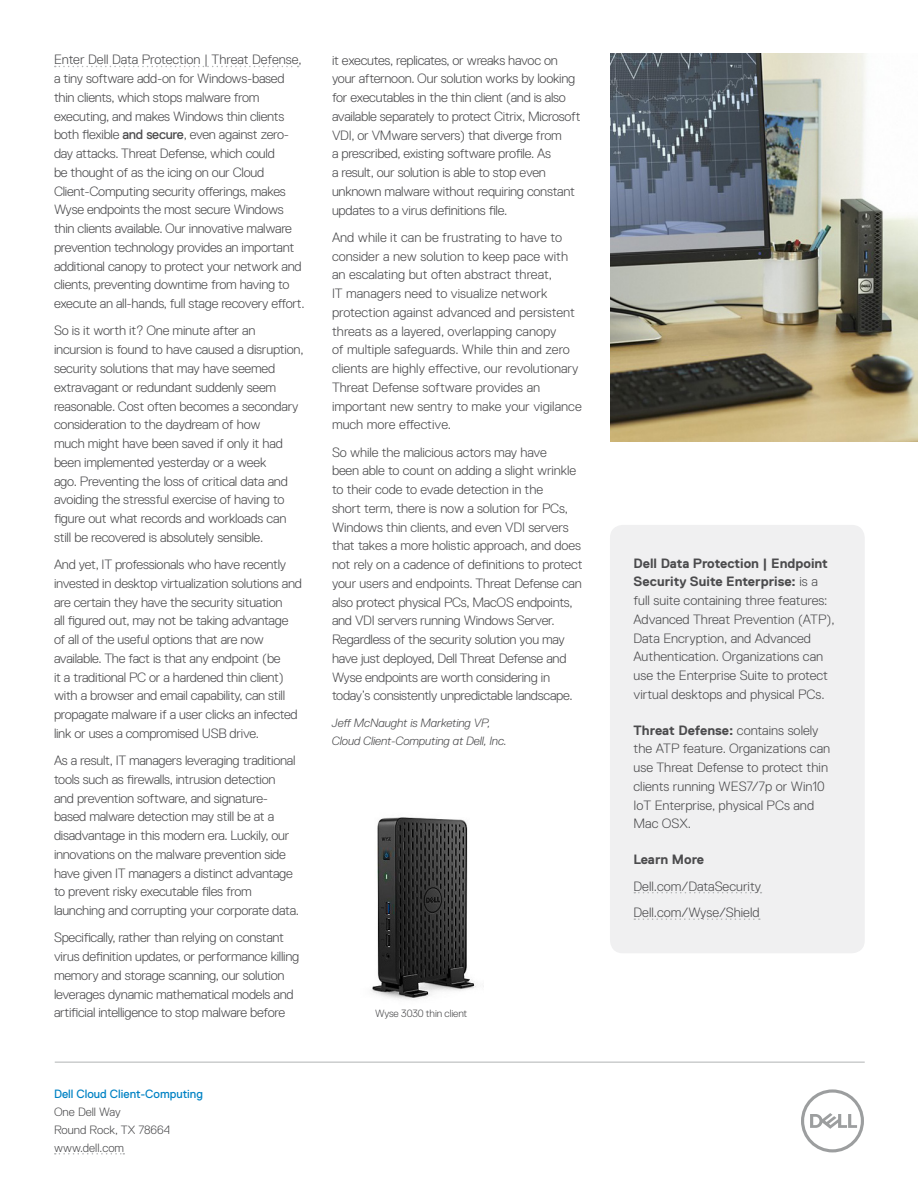
<style>
.page{position:relative;width:918px;height:1188px;background:#fff}
.page>*{position:absolute;margin:0;border:0;box-sizing:border-box;transform-origin:0 0}
.t1{font:300 13.5px/18.8px "Dell Replica";letter-spacing:-.02em;color:#4b4b4d}
.t2{font:300 13.5px/18.8px "Dell Replica";color:#4b4b4d}
.t3{font:700 13.5px "Dell Replica";color:#4b4b4d}
.t4{font:italic 300 12px/17.2px "Dell Replica";letter-spacing:-.01em;color:#4b4b4d}
.t5{font:300 12px/18px "Dell Replica";color:#4b4b4d}
.t6{font:12px "Dell Replica";color:#0082c4}
.t7{font:300 10.5px "Dell Replica";letter-spacing:-.015em;color:#4b4b4d}
.s1{font-weight:400}
.s2{font-weight:700}
</style>
<div class="page">
<div style="left:610px;top:525px;width:255px;height:428px;background:#f0f0f1;border-radius:13px"></div>
<svg style="left:55px;top:66px;width:244px;height:1px"></svg>
<img style="left:610px;top:54px;width:308px;height:388px">
<svg style="left:634px;top:892px;width:128px;height:1px"></svg>
<svg style="left:634px;top:918px;width:126px;height:2px"></svg>
<hr style="left:55px;top:1062px;width:810px;height:1px;background:#b1b3b4">
<svg style="left:801px;top:1089px;width:63px;height:63px"></svg>
<svg style="left:55px;top:1153px;width:69px;height:2px"></svg>
<img style="left:370px;top:817px;width:106px;height:183px">
<p class="t1" style="left:54px;top:51px;width:252px">Enter Dell Data Protection | Threat Defense, a tiny software add-on for Windows-based thin clients, which stops malware from executing, and makes Windows thin clients both flexible <span class="s1">and secure</span>, even against zero&shy;day attacks. Threat Defense, which could<br>be thought of as the icing on our Cloud Client-Computing security offerings, makes Wyse endpoints the most secure Windows thin clients available. Our innovative malware prevention technology provides an important additional canopy to protect your network and clients, preventing downtime from having to execute an all-hands, full stage recovery effort.</p>
<p class="t1" style="left:54px;top:322px;width:251px">So is it worth it? One minute after an incursion is found to have caused a disruption, security solutions that may have seemed extravagant or redundant suddenly seem reasonable. Cost often becomes a secondary consideration to the daydream of how<br>much might have been saved if only it had been implemented yesterday or a week<br>ago. Preventing the loss of critical data and avoiding the stressful exercise of having to figure out what records and workloads can still be recovered is absolutely sensible.</p>
<p class="t1" style="left:54px;top:555px;width:249px">And yet, IT professionals who have recently invested in desktop virtualization solutions and are certain they have the security situation<br>all figured out, may not be taking advantage of all of the useful options that are now available. The fact is that any endpoint (be<br>it a traditional PC or a hardened thin client) with a browser and email capability, can still propagate malware if a user clicks an infected link or uses a compromised USB drive.</p>
<p class="t1" style="left:54px;top:751px;width:247px">As a result, IT managers leveraging traditional tools such as firewalls, intrusion detection<br>and prevention software, and signature&shy;based malware detection may still be at a disadvantage in this modern era. Luckily, our innovations on the malware prevention side have given IT managers a distinct advantage to prevent risky executable files from launching and corrupting your corporate data.</p>
<p class="t1" style="left:54px;top:928px;width:247px">Specifically, rather than relying on constant virus definition updates, or performance killing memory and storage scanning, our solution leverages dynamic mathematical models and artificial intelligence to stop malware before</p>
<p class="t6" style="left:54px;top:1087px;width:151px">Dell Cloud Client-Computing</p>
<p class="t5" style="left:54px;top:1103px;width:118px">One Dell Way<br>Round Rock, TX 78664 www.dell.com</p>
<p class="t1" style="left:332px;top:51px;width:250px">it executes, replicates, or wreaks havoc on your afternoon. Our solution works by looking for executables in the thin client (and is also available separately to protect Citrix, Microsoft VDI, or VMware servers) that diverge from<br>a prescribed, existing software profile. As<br>a result, our solution is able to stop even unknown malware without requiring constant updates to a virus definitions file.</p>
<p class="t2" style="left:332px;top:228px;width:251px">And while it can be frustrating to have to consider a new solution to keep pace with an escalating but often abstract threat,<br>IT managers need to visualize network protection against advanced and persistent threats as a layered, overlapping canopy<br>of multiple safeguards. While thin and zero clients are highly effective, our revolutionary Threat Defense software provides an important new sentry to make your vigilance much more effective.</p>
<p class="t1" style="left:332px;top:443px;width:252px">So while the malicious actors may have<br>been able to count on adding a slight wrinkle to their code to evade detection in the<br>short term, there is now a solution for PCs, Windows thin clients, and even VDI servers that takes a more holistic approach, and does not rely on a cadence of definitions to protect your users and endpoints. Threat Defense can also protect physical PCs, MacOS endpoints, and VDI servers running Windows Server.<br>Regardless of the security solution you may have just deployed, Dell Threat Defense and Wyse endpoints are worth considering in today’s consistently unpredictable landscape.</p>
<p class="t4" style="left:332px;top:715px;width:176px">Jeff McNaught is Marketing VP,<br>Cloud Client-Computing at Dell, Inc.</p>
<p class="t7" style="left:375px;top:1008px;width:94px">Wyse 3030 thin client</p>
<p class="t2" style="left:634px;top:554px;width:203px"><span class="s2">Dell Data Protection | Endpoint Security Suite Enterprise:</span> is a full suite containing three features:<br>Advanced Threat Prevention (ATP), Data Encryption, and Advanced Authentication. Organizations can use the Enterprise Suite to protect virtual desktops and physical PCs.</p>
<p class="t2" style="left:634px;top:721px;width:198px"><span class="s2">Threat Defense:</span> contains solely the ATP feature. Organizations can use Threat Defense to protect thin clients running WES7/7p or Win10<br>IoT Enterprise, physical PCs and<br>Mac OSX.</p>
<p class="t3" style="left:634px;top:852px;width:72px">Learn More</p>
<p class="t2" style="left:634px;top:873px;width:129px;line-height:26.5px">Dell.com/DataSecurity<br>Dell.com/Wyse/Shield</p>
</div>
